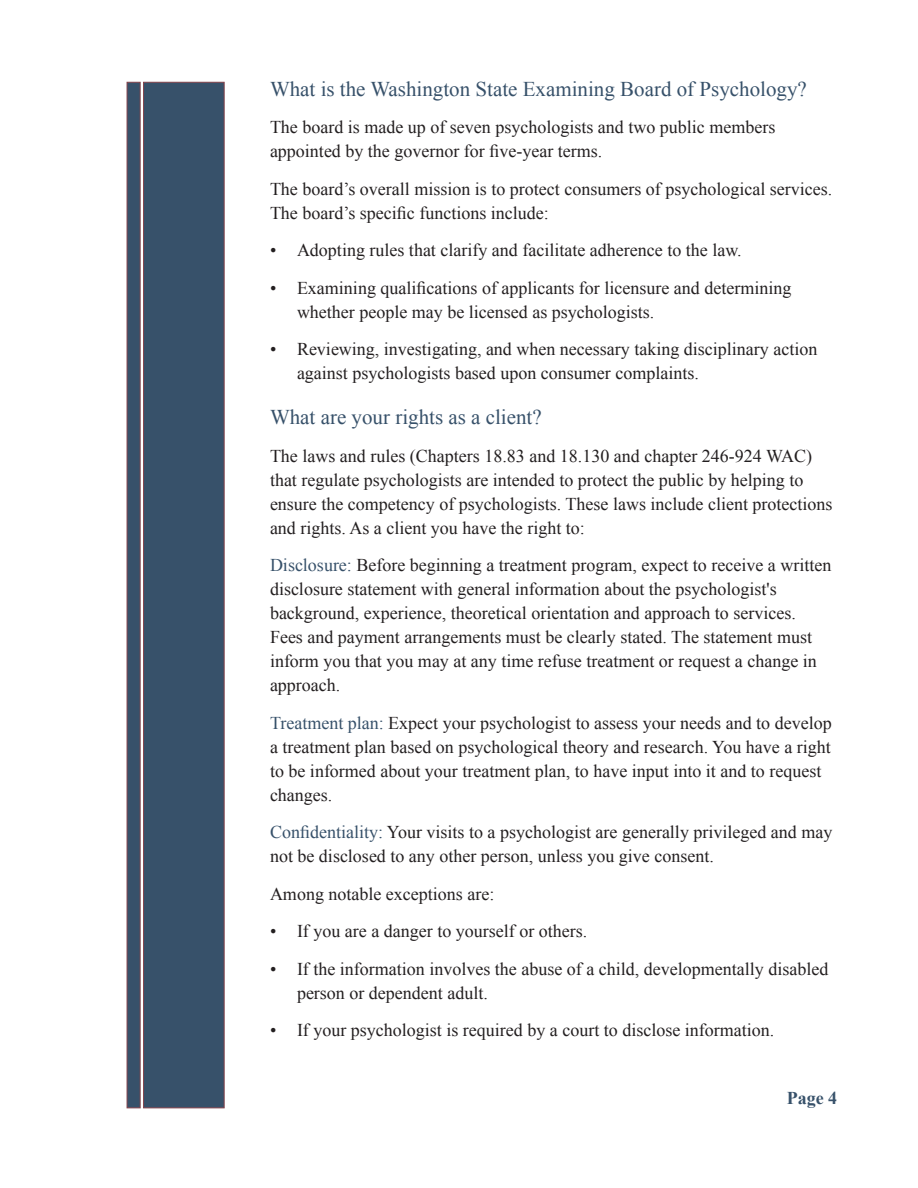
<style>
.page{position:relative;width:918px;height:1188px;background:#fff}
.page>*{position:absolute;margin:0;border:0;box-sizing:border-box;transform-origin:0 0}
.Subhead_2{font:21px "Times New Roman";color:#37516a}
.Body_text{font:18px/24px "Times New Roman";color:#231f20}
.t1{font:700 18px "Times New Roman";color:#37516a}
.s1{color:#37516a}
</style>
<div class="page">
<div style="left:143px;top:82px;width:81px;height:1026px;background:#37516a;border:1px solid #83424b"></div>
<div style="left:127px;top:82px;width:13px;height:1026px;background:#37516a;border:1px solid #83424b"></div>
<p class="Subhead_2" style="left:270px;top:75px;width:538px">What is the Washington State Examining Board of Psychology?</p>
<p class="Body_text" style="left:270px;top:115px;width:507px">The board is made up of seven psychologists and two public members appointed by the governor for five-year terms.</p>
<p class="Body_text" style="left:270px;top:177px;width:564px">The board’s overall mission is to protect consumers of psychological services.<br>The board’s specific functions include:</p>
<p class="Body_text" style="left:270px;top:238px;width:473px">• Adopting rules that clarify and facilitate adherence to the law.</p>
<p class="Body_text" style="left:297px;top:276px;width:496px;text-indent:-27px">• Examining qualifications of applicants for licensure and determining whether people may be licensed as psychologists.</p>
<p class="Body_text" style="left:297px;top:337px;width:522px;text-indent:-27px">• Reviewing, investigating, and when necessary taking disciplinary action against psychologists based upon consumer complaints.</p>
<p class="Subhead_2" style="left:270px;top:403px;width:273px">What are your rights as a client?</p>
<p class="Body_text" style="left:270px;top:444px;width:564px">The laws and rules (Chapters 18.83 and 18.130 and chapter 246-924 WAC) that regulate psychologists are intended to protect the public by helping to ensure the competency of psychologists. These laws include client protections and rights. As a client you have the right to:</p>
<p class="Body_text" style="left:270px;top:553px;width:563px"><span class="s1">Disclosure:</span> Before beginning a treatment program, expect to receive a written disclosure statement with general information about the psychologist's background, experience, theoretical orientation and approach to services.<br>Fees and payment arrangements must be clearly stated. The statement must inform you that you may at any time refuse treatment or request a change in approach.</p>
<p class="Body_text" style="left:270px;top:711px;width:563px"><span class="s1">Treatment plan:</span> Expect your psychologist to assess your needs and to develop a treatment plan based on psychological theory and research. You have a right to be informed about your treatment plan, to have input into it and to request changes.</p>
<p class="Body_text" style="left:270px;top:820px;width:564px"><span class="s1">Confidentiality:</span> Your visits to a psychologist are generally privileged and may not be disclosed to any other person, unless you give consent.</p>
<p class="Body_text" style="left:270px;top:882px;width:226px">Among notable exceptions are:</p>
<p class="Body_text" style="left:270px;top:919px;width:319px">• If you are a danger to yourself or others.</p>
<p class="Body_text" style="left:297px;top:957px;width:533px;text-indent:-27px">• If the information involves the abuse of a child, developmentally disabled person or dependent adult.</p>
<p class="Body_text" style="left:270px;top:1018px;width:506px">• If your psychologist is required by a court to disclose information.</p>
<p class="t1" style="left:787px;top:1085px;width:52px">Page 4</p>
</div>
